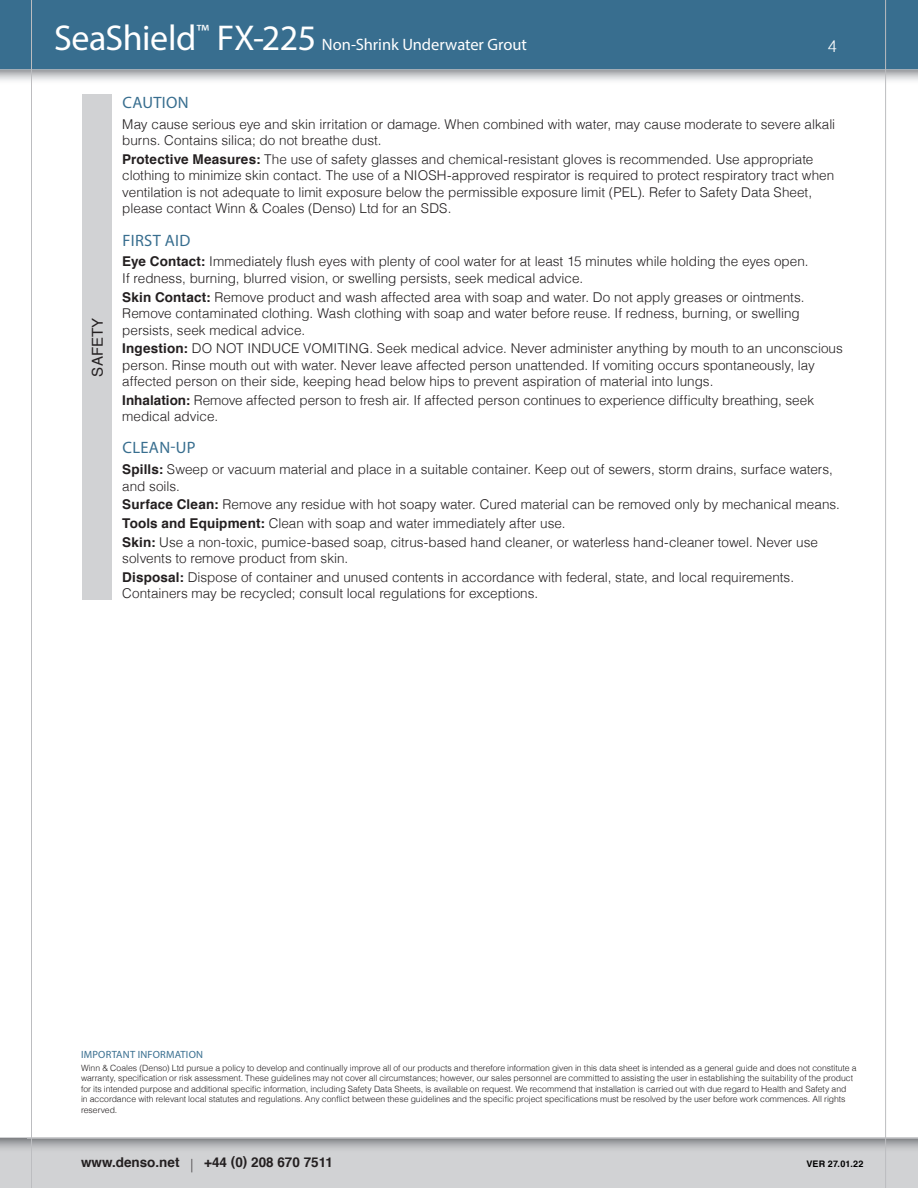
<style>
.page{position:relative;width:918px;height:1188px;background:#fff}
.page>*{position:absolute;margin:0;border:0;box-sizing:border-box;transform-origin:0 0}
.t1{font:16.5px "Myriad Pro";color:#fff}
.t2{font:16.5px "Myriad Pro";letter-spacing:.02em;color:#386e8f}
.t3{font:300 16.5px "Helvetica";color:#fff}
.t4{font:15px "Helvetica";letter-spacing:.01em;color:#231f20}
.t5{font:300 13.5px/16.5px "Helvetica";color:#231f20}
.t6{font:700 13.5px "Helvetica";color:#231f20}
.t7{font:10.5px "Myriad Pro";letter-spacing:.02em;color:#386e8f}
.t8{font:700 9px "Helvetica";letter-spacing:.025em;color:#000}
.t9{font:300 8.7px/10.5px "Helvetica";color:#231f20}
.s1{font-size:36px}
.s2{font-weight:700}
.s3{font-weight:300}
</style>
<div class="page">
<svg style="left:0;top:70px;width:918px;height:13px"></svg>
<div style="left:0;top:1138px;width:918px;height:50px;background:#d1d2d4"></div>
<svg style="left:0;top:1138px;width:918px;height:11px"></svg>
<hr style="left:27px;top:1138px;width:891px;height:1px;background:#bcbdc0">
<div style="left:0;top:0;width:918px;height:70px;background:#386e8f"></div>
<hr style="left:0;top:69px;width:918px;height:1px;background:#bcbdc0">
<hr style="left:31px;top:0;width:1px;height:1188px;background:#bcbdc0">
<hr style="left:885px;top:0;width:1px;height:1188px;background:#bcbdc0">
<div style="left:82px;top:94px;width:30px;height:506px;background:#d1d2d4"></div>
<p class="t1" style="left:54px;top:34px;width:475px"><span class="s1">SeaShield</span><sup>™</sup> <span class="s1">FX-225</span> Non-Shrink Underwater Grout</p>
<p class="t3" style="left:828px;top:32px;width:11px">4</p>
<p class="t4" style="left:86px;top:377px;width:61px;rotate:-90deg">SAFETY</p>
<p class="t2" style="left:122px;top:92px;width:68px">CAUTION</p>
<p class="t5" style="left:122px;top:115px;width:714px">May cause serious eye and skin irritation or damage. When combined with water, may cause moderate to severe alkali burns. Contains silica; do not breathe dust.</p>
<p class="t5" style="left:122px;top:150px;width:714px"><span class="s2">Protective Measures:</span> The use of safety glasses and chemical-resistant gloves is recommended. Use appropriate clothing to minimize skin contact. The use of a NIOSH-approved respirator is required to protect respiratory tract when ventilation is not adequate to limit exposure below the permissible exposure limit (PEL). Refer to Safety Data Sheet, please contact Winn &amp; Coales (Denso) Ltd for an SDS.</p>
<p class="t2" style="left:122px;top:230px;width:70px">FIRST AID</p>
<p class="t5" style="left:122px;top:252px;width:688px"><span class="s2">Eye Contact:</span> Immediately flush eyes with plenty of cool water for at least 15 minutes while holding the eyes open.<br>If redness, burning, blurred vision, or swelling persists, seek medical advice.</p>
<p class="t5" style="left:122px;top:288px;width:684px"><span class="s2">Skin Contact:</span> Remove product and wash affected area with soap and water. Do not apply greases or ointments.<br>Remove contaminated clothing. Wash clothing with soap and water before reuse. If redness, burning, or swelling persists, seek medical advice.</p>
<p class="t5" style="left:122px;top:339px;width:722px"><span class="s2">Ingestion:</span> DO NOT INDUCE VOMITING. Seek medical advice. Never administer anything by mouth to an unconscious person. Rinse mouth out with water. Never leave affected person unattended. If vomiting occurs spontaneously, lay affected person on their side, keeping head below hips to prevent aspiration of material into lungs.</p>
<p class="t5" style="left:122px;top:391px;width:693px"><span class="s2">Inhalation:</span> Remove affected person to fresh air. If affected person continues to experience difficulty breathing, seek medical advice.</p>
<p class="t2" style="left:122px;top:438px;width:75px">CLEAN-UP</p>
<p class="t5" style="left:122px;top:460px;width:712px"><span class="s2">Spills:</span> Sweep or vacuum material and place in a suitable container. Keep out of sewers, storm drains, surface waters, and soils.</p>
<p class="t5" style="left:122px;top:494px;width:719px;line-height:18.6px"><span class="s2">Surface Clean:</span> Remove any residue with hot soapy water. Cured material can be removed only by mechanical means.<br><span class="s2">Tools and Equipment:</span> Clean with soap and water immediately after use.<br><span class="s2">Skin:</span> Use a non-toxic, pumice-based soap, citrus-based hand cleaner, or waterless hand-cleaner towel. Never use</p>
<p class="t5" style="left:122px;top:548px;width:673px;line-height:18.6px">solvents to remove product from skin.<br><span class="s2">Disposal:</span> Dispose of container and unused contents in accordance with federal, state, and local requirements.</p>
<p class="t5" style="left:122px;top:584px;width:417px">Containers may be recycled; consult local regulations for exceptions.</p>
<p class="t7" style="left:81px;top:1048px;width:123px">IMPORTANT INFORMATION</p>
<p class="t9" style="left:81px;top:1062px;width:777px">Winn &amp; Coales (Denso) Ltd pursue a policy to develop and continually improve all of our products and therefore information given in this data sheet is intended as a general guide and does not constitute a warranty, specification or risk assessment. These guidelines may not cover all circumstances; however, our sales personnel are committed to assisting the user in establishing the suitability of the product for its intended purpose and additional specific information, including Safety Data Sheets, is available on request. We recommend that installation is carried out with due regard to Health and Safety and<br>in accordance with relevant local statutes and regulations. Any conflict between these guidelines and the specific project specifications must be resolved by the user before work commences. All rights reserved.</p>
<p class="t6" style="left:81px;top:1152px;width:254px">www.denso.net <span class="s3">|</span> +44 (0) 208 670 7511</p>
<p class="t8" style="left:806px;top:1157px;width:59px">VER 27.01.22</p>
</div>
